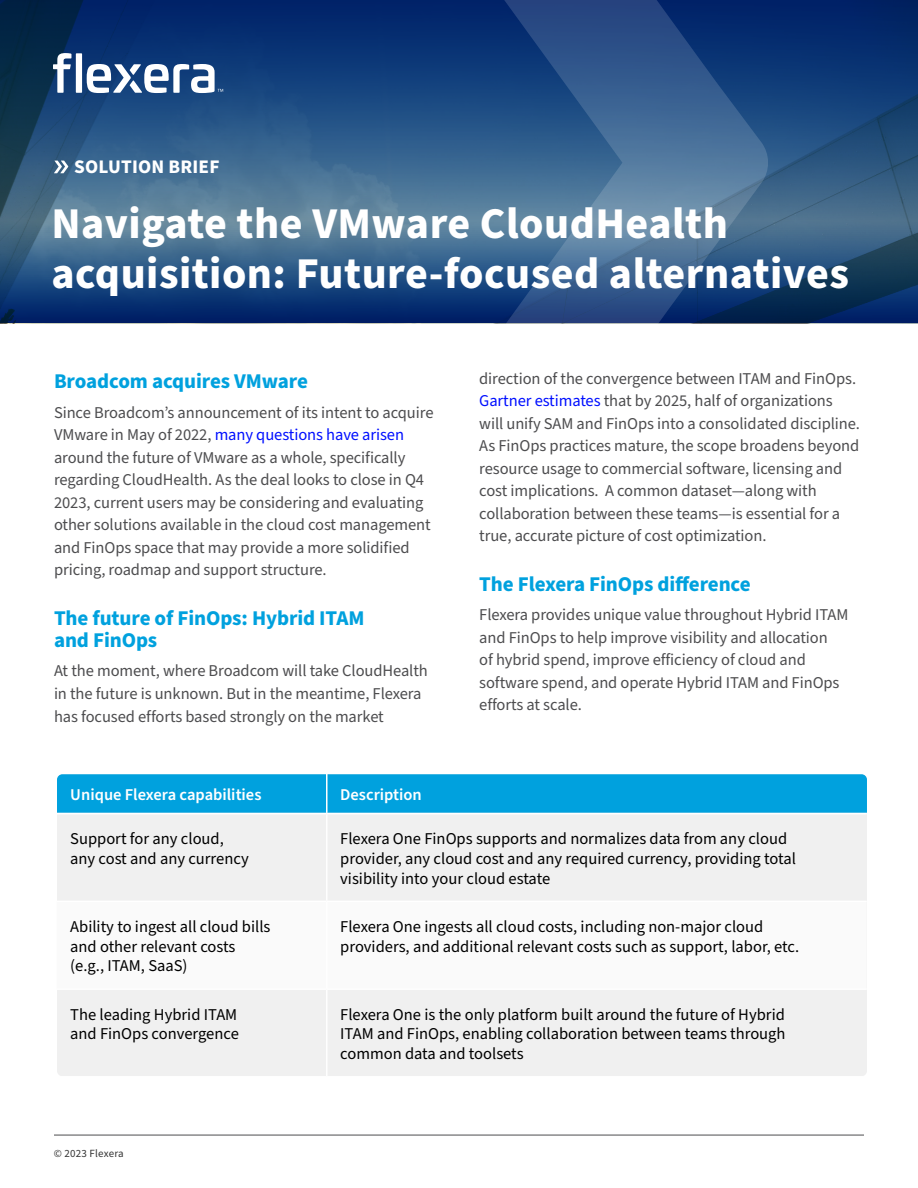
<style>
.page{position:relative;width:918px;height:1188px;background:#fff}
.page>*{position:absolute;margin:0;border:0;box-sizing:border-box;transform-origin:0 0}
.t1{font:700 43.95px/50.8px "Source Sans Pro";letter-spacing:.01em;color:#fff}
.t2{font:700 21px/22.5px "Source Sans Pro";letter-spacing:-.005em;color:#00a1de}
.t3{font:700 19.2px "Source Sans Pro";letter-spacing:.01em;color:#fff}
.t4{font:16.5px/22.5px "Source Sans Pro";letter-spacing:-.005em;color:#4d4d4f}
.t5{font:16.5px/19.8px "Source Sans Pro";color:#000}
.t6{font:600 16.5px "Source Sans Pro";color:#fff}
.t7{font:10.95px "Source Sans Pro";letter-spacing:.02em;color:#333}
.s1{color:#000fff}
</style>
<div class="page">
<svg style="left:0;top:0;width:918px;height:222px;background:#234c7c"></svg>
<svg style="left:0;top:222px;width:918px;height:101px;background:#274f7c"></svg>
<svg style="left:408px;top:0;width:362px;height:324px;background:#325a8a"></svg>
<hr style="left:54px;top:1135px;width:810px;height:1px;background:#4d4d4f">
<svg style="left:53px;top:54px;width:18px;height:39px"></svg>
<div style="left:76px;top:54px;width:6px;height:39px;background:#fff"></div>
<svg style="left:87px;top:64px;width:136px;height:29px"></svg>
<svg style="left:54px;top:161px;width:14px;height:12px"></svg>
<div style="left:57px;top:774px;width:810px;height:302px;background:#f0f0f0;border-radius:5px"></div>
<div style="left:57px;top:774px;width:810px;height:39px;background:#00a1de"></div>
<hr style="left:326px;top:770px;width:2px;height:43px;background:#fff">
<hr style="left:57px;top:813px;width:270px;height:1px;background:#fff">
<hr style="left:327px;top:813px;width:540px;height:1px;background:#fff">
<hr style="left:326px;top:814px;width:2px;height:87px;background:#fff">
<hr style="left:57px;top:901px;width:270px;height:1px;background:#fff">
<hr style="left:327px;top:901px;width:540px;height:1px;background:#fff">
<hr style="left:326px;top:902px;width:2px;height:86px;background:#fff">
<hr style="left:57px;top:988px;width:270px;height:2px;background:#fff">
<hr style="left:327px;top:988px;width:540px;height:2px;background:#fff">
<hr style="left:326px;top:990px;width:2px;height:86px;background:#fff">
<p class="t3" style="left:74px;top:154px;width:147px">SOLUTION BRIEF</p>
<h1 class="t1" style="left:51px;top:199px;width:799px">Navigate the VMware CloudHealth acquisition: Future-focused alternatives</h1>
<p class="t2" style="left:54px;top:371px;width:256px">Broadcom acquires VMware</p>
<p class="t4" style="left:54px;top:402px;width:381px">Since Broadcom’s announcement of its intent to acquire VMware in May of 2022, <span class="s1">many questions have arisen </span>around the future of VMware as a whole, specifically regarding CloudHealth. As the deal looks to close in Q4<br>2023, current users may be considering and evaluating other solutions available in the cloud cost management and FinOps space that may provide a more solidified pricing, roadmap and support structure.</p>
<p class="t2" style="left:54px;top:607px;width:312px">The future of FinOps: Hybrid ITAM and FinOps</p>
<p class="t4" style="left:54px;top:660px;width:375px">At the moment, where Broadcom will take CloudHealth in the future is unknown. But in the meantime, Flexera has focused efforts based strongly on the market</p>
<p class="t4" style="left:479px;top:368px;width:382px">direction of the convergence between ITAM and FinOps.<br><span class="s1">Gartner estimates</span> that by 2025, half of organizations will unify SAM and FinOps into a consolidated discipline.<br>As FinOps practices mature, the scope broadens beyond resource usage to commercial software, licensing and cost implications. A common dataset—along with collaboration between these teams—is essential for a true, accurate picture of cost optimization.</p>
<p class="t2" style="left:479px;top:573px;width:273px">The Flexera FinOps difference</p>
<p class="t4" style="left:479px;top:604px;width:371px">Flexera provides unique value throughout Hybrid ITAM and FinOps to help improve visibility and allocation<br>of hybrid spend, improve efficiency of cloud and software spend, and operate Hybrid ITAM and FinOps efforts at scale.</p>
<p class="t6" style="left:70px;top:784px;width:193px">Unique Flexera capabilities</p>
<p class="t6" style="left:340px;top:784px;width:83px">Description</p>
<p class="t5" style="left:70px;top:829px;width:180px">Support for any cloud, any cost and any currency</p>
<p class="t5" style="left:340px;top:829px;width:457px">Flexera One FinOps supports and normalizes data from any cloud provider, any cloud cost and any required currency, providing total visibility into your cloud estate</p>
<p class="t5" style="left:70px;top:917px;width:202px">Ability to ingest all cloud bills and other relevant costs (e.g., ITAM, SaaS)</p>
<p class="t5" style="left:340px;top:917px;width:461px">Flexera One ingests all cloud costs, including non-major cloud providers, and additional relevant costs such as support, labor, etc.</p>
<p class="t5" style="left:70px;top:1005px;width:170px">The leading Hybrid ITAM and FinOps convergence</p>
<p class="t5" style="left:340px;top:1005px;width:447px;text-align:justify">Flexera One is the only platform built around the future of Hybrid ITAM and FinOps, enabling collaboration between teams through common data and toolsets</p>
<p class="t7" style="left:54px;top:1146px;width:72px">© 2023 Flexera</p>
</div>
